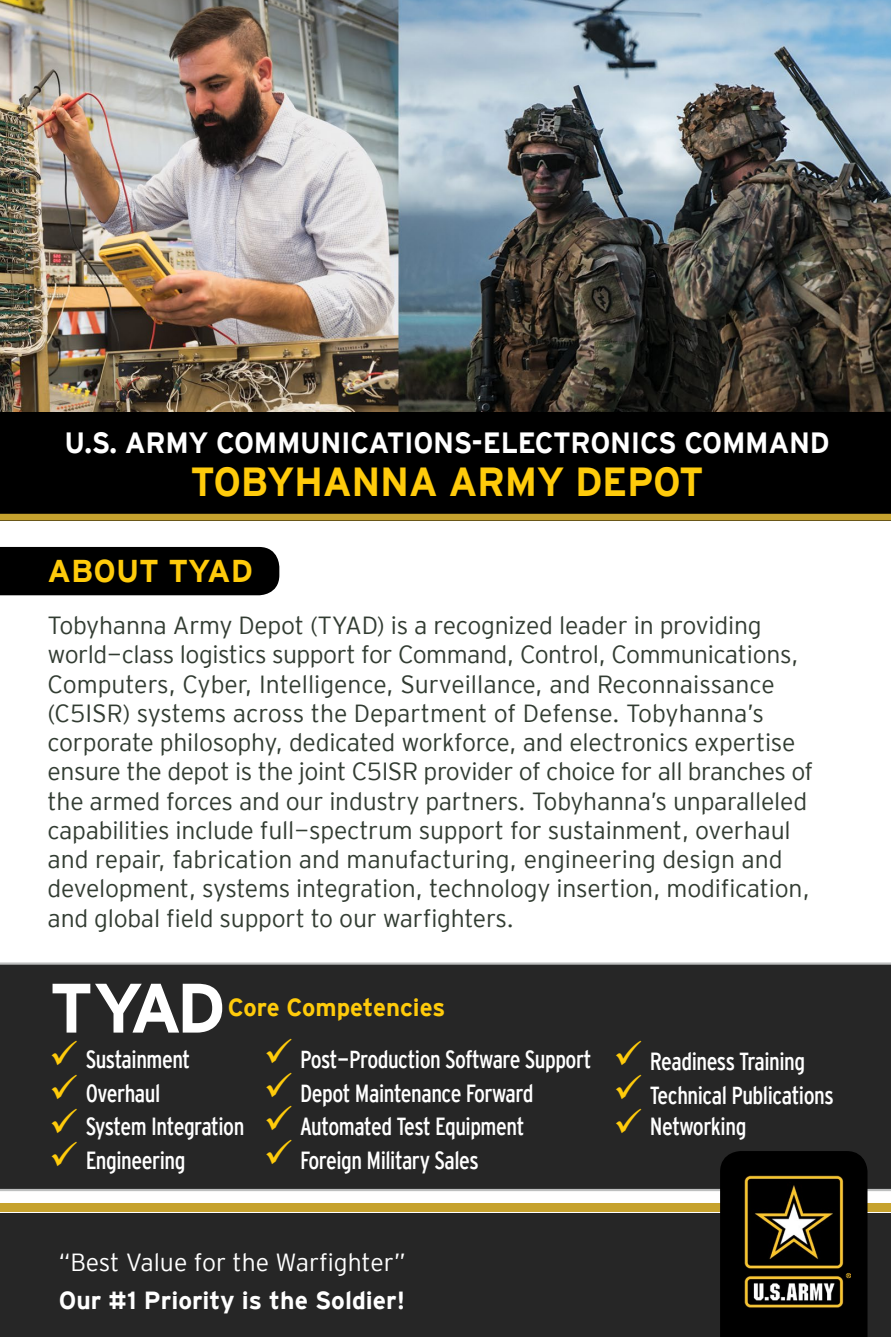
<style>
.page{position:relative;width:891px;height:1337px;background:#fff}
.page>*{position:absolute;margin:0;border:0;box-sizing:border-box;transform-origin:0 0}
.t1{font:700 69.75px "Interstate";color:#fff}
.t2{font:700 40.5px "Interstate";letter-spacing:-.01em;color:#ffcb0b;scale:.96 1}
.t3{font:700 31.5px "Interstate";color:#ffcb0b}
.t4{font:700 29.25px "Interstate";letter-spacing:-.01em;color:#fff;scale:.96 1}
.t5{font:24.75px/29.2px "Interstate Mono Lgt";letter-spacing:-.01em;color:#323c32}
.t6{font:24.75px "Interstate Cond Mono";letter-spacing:-.02em;color:#fff}
.t7{font:24.75px "Interstate Mono Lgt";color:#fff}
.t8{font:700 24.75px "Interstate";color:#fff}
.t9{font:700 24.75px "Interstate";color:#ffcb0b}
.s1{color:#ffcb0b}
</style>
<div class="page">
<div style="left:0;top:1213px;width:891px;height:123px;background:#262626"></div>
<div style="left:0;top:1203px;width:891px;height:9px;background:#c6a22e"></div>
<img style="left:0;top:0;width:891px;height:412px">
<div style="left:0;top:412px;width:891px;height:108px;background:#000"></div>
<div style="left:0;top:514px;width:891px;height:6px;background:#c6a22e"></div>
<div style="left:0;top:547px;width:279px;height:48px;background:#000"></div>
<div style="left:0;top:962px;width:891px;height:229px;background:#262626"></div>
<div style="left:720px;top:1151px;width:148px;height:185px;background:#000"></div>
<img style="left:742px;top:1173px;width:108px;height:136px">
<p class="t4" style="left:65px;top:426px;width:798px">U.S. ARMY COMMUNICATIONS-ELECTRONICS COMMAND</p>
<h2 class="t2" style="left:191px;top:459px;width:536px">TOBYHANNA ARMY DEPOT</h2>
<p class="t3" style="left:48px;top:553px;width:207px">ABOUT TYAD</p>
<p class="t5" style="left:48px;top:610px;width:767px">Tobyhanna Army Depot (TYAD) is a recognized leader in providing world-class logistics support for Command, Control, Communications, Computers, Cyber, Intelligence, Surveillance, and Reconnaissance (C5ISR) systems across the Department of Defense. Tobyhanna’s corporate philosophy, dedicated workforce, and electronics expertise ensure the depot is the joint C5ISR provider of choice for all branches of the armed forces and our industry partners. Tobyhanna’s unparalleled capabilities include full-spectrum support for sustainment, overhaul and repair, fabrication and manufacturing, engineering design and development, systems integration, technology insertion, modification, and global field support to our warfighters.</p>
<h1 class="t1" style="left:49px;top:969px;width:178px">TYAD</h1>
<p class="t9" style="left:228px;top:993px;width:219px">Core Competencies</p>
<p class="t6" style="left:49px;top:1045px;width:143px"><span class="s1">✓</span> Sustainment</p>
<p class="t6" style="left:49px;top:1079px;width:113px"><span class="s1">✓</span> Overhaul</p>
<p class="t6" style="left:49px;top:1113px;width:197px"><span class="s1">✓</span> System Integration</p>
<p class="t6" style="left:49px;top:1146px;width:138px"><span class="s1">✓</span> Engineering</p>
<p class="t6" style="left:264px;top:1045px;width:329px"><span class="s1">✓</span> Post-Production Software Support</p>
<p class="t6" style="left:264px;top:1079px;width:271px"><span class="s1">✓</span> Depot Maintenance Forward</p>
<p class="t6" style="left:264px;top:1113px;width:262px"><span class="s1">✓</span> Automated Test Equipment</p>
<p class="t6" style="left:264px;top:1146px;width:216px"><span class="s1">✓</span> Foreign Military Sales</p>
<p class="t6" style="left:613px;top:1047px;width:193px"><span class="s1">✓</span> Readiness Training</p>
<p class="t6" style="left:613px;top:1081px;width:222px"><span class="s1">✓</span> Technical Publications</p>
<p class="t6" style="left:613px;top:1113px;width:134px"><span class="s1">✓</span> Networking</p>
<p class="t7" style="left:59px;top:1248px;width:348px">“Best Value for the Warfighter”</p>
<p class="t8" style="left:59px;top:1286px;width:348px">Our #1 Priority is the Soldier!</p>
</div>
